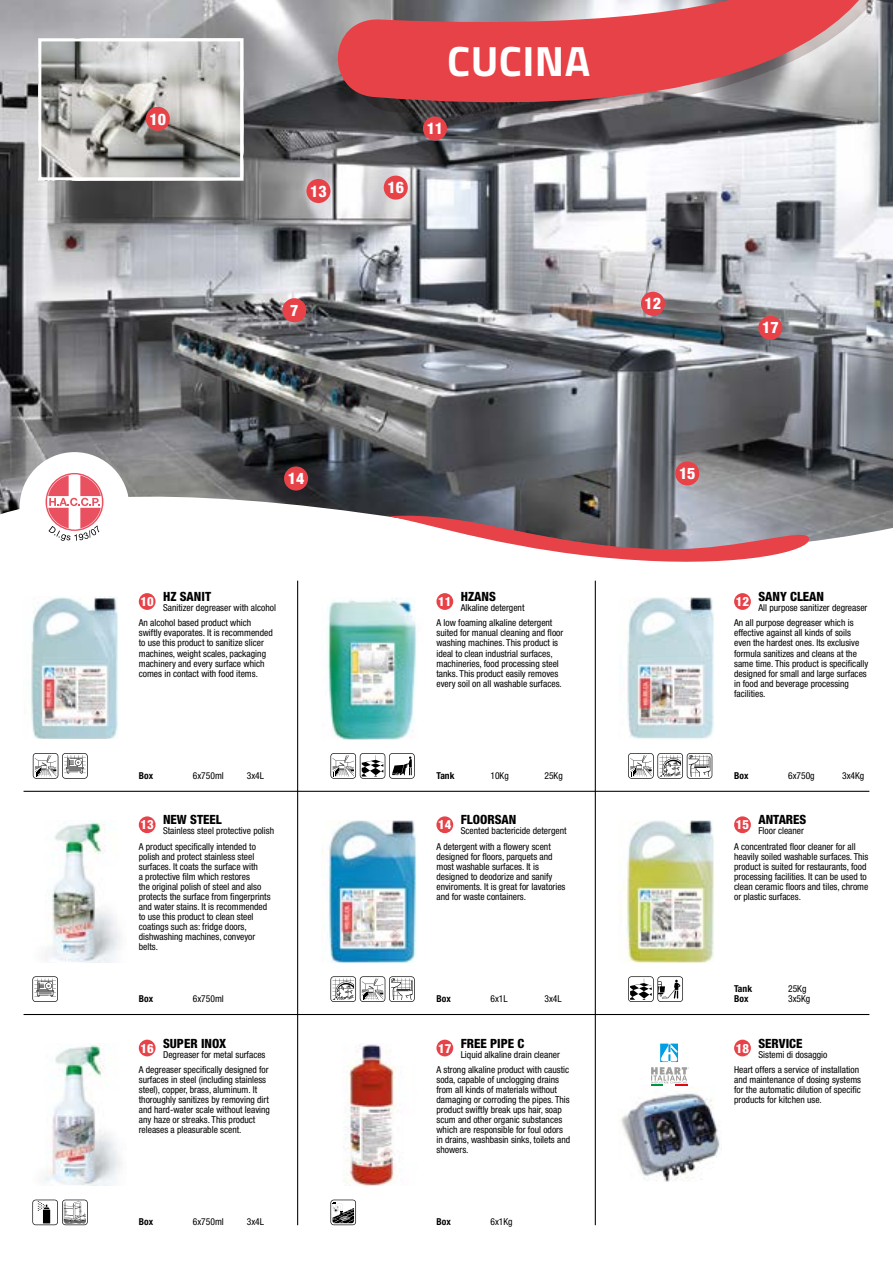
<style>
.page{position:relative;width:893px;height:1263px;background:#fff}
.page>*{position:absolute;margin:0;border:0;box-sizing:border-box;transform-origin:0 0}
.t1{font:700 42.45px "Titillium";letter-spacing:.01em;color:#fff}
.t2{font:800 condensed 15.9px "Helvetica Neue LT Std";color:#fff}
.t3{font:800 condensed 12.75px "Helvetica Neue LT Std";color:#000}
.t4{font:800 condensed 12.75px "Helvetica Neue LT Std";color:#fff}
.t5{font:condensed 9.6px/10.1px "Helvetica Neue LT Std";color:#000}
.t6{font:700 condensed 9.6px "Helvetica Neue LT Std";color:#000}
</style>
<div class="page">
<img style="left:0;top:0;width:893px;height:542px">
<svg style="left:324px;top:0;width:569px;height:141px;background:#b1656a"></svg>
<svg style="left:389px;top:510px;width:420px;height:52px"></svg>
<hr style="left:24px;top:1014px;width:845px;height:1px;background:#000">
<hr style="left:297px;top:581px;width:1px;height:644px;background:#000">
<hr style="left:595px;top:581px;width:1px;height:644px;background:#000">
<hr style="left:24px;top:791px;width:845px;height:1px;background:#000">
<div style="left:284px;top:466px;width:24px;height:24px;background:#e84249;border-radius:50%"></div>
<div style="left:675px;top:461px;width:24px;height:24px;background:#e84249;border-radius:50%"></div>
<div style="left:641px;top:292px;width:24px;height:24px;background:#e84249;border-radius:50%"></div>
<div style="left:758px;top:316px;width:24px;height:24px;background:#e84249;border-radius:50%"></div>
<div style="left:306px;top:179px;width:24px;height:24px;background:#e84249;border-radius:50%"></div>
<img style="left:42px;top:42px;width:197px;height:134px">
<div style="left:38px;top:38px;width:205px;height:142px;border:3px solid #fff"></div>
<div style="left:384px;top:176px;width:24px;height:24px;background:#e84249;border-radius:50%"></div>
<div style="left:423px;top:116px;width:24px;height:24px;background:#e84249;border-radius:50%"></div>
<div style="left:282px;top:298px;width:24px;height:24px;background:#e84249;border-radius:50%"></div>
<div style="left:436px;top:1040px;width:17px;height:16px;background:#e84249;border-radius:50%"></div>
<img style="left:44px;top:1043px;width:77px;height:143px">
<div style="left:139px;top:1040px;width:17px;height:16px;background:#e84249;border-radius:50%"></div>
<div style="left:734px;top:816px;width:17px;height:17px;background:#e84249;border-radius:50%"></div>
<img style="left:624px;top:820px;width:90px;height:142px">
<div style="left:139px;top:816px;width:17px;height:17px;background:#e84249;border-radius:50%"></div>
<div style="left:436px;top:816px;width:17px;height:17px;background:#e84249;border-radius:50%"></div>
<div style="left:139px;top:593px;width:17px;height:17px;background:#e84249;border-radius:50%"></div>
<div style="left:436px;top:593px;width:17px;height:17px;background:#e84249;border-radius:50%"></div>
<div style="left:734px;top:593px;width:17px;height:17px;background:#e84249;border-radius:50%"></div>
<img style="left:322px;top:820px;width:95px;height:142px">
<img style="left:45px;top:820px;width:75px;height:142px">
<img style="left:620px;top:597px;width:94px;height:142px">
<img style="left:327px;top:598px;width:90px;height:141px">
<img style="left:31px;top:596px;width:87px;height:142px">
<svg style="left:330px;top:753px;width:85px;height:26px"></svg>
<svg style="left:32px;top:976px;width:26px;height:26px"></svg>
<svg style="left:33px;top:753px;width:55px;height:26px"></svg>
<svg style="left:330px;top:976px;width:85px;height:26px"></svg>
<svg style="left:628px;top:753px;width:84px;height:26px"></svg>
<svg style="left:628px;top:976px;width:55px;height:26px"></svg>
<img style="left:621px;top:1093px;width:99px;height:89px">
<svg style="left:651px;top:1043px;width:38px;height:43px"></svg>
<div style="left:734px;top:1040px;width:17px;height:16px;background:#e84249;border-radius:50%"></div>
<img style="left:343px;top:1044px;width:53px;height:142px">
<svg style="left:330px;top:1199px;width:26px;height:26px"></svg>
<svg style="left:32px;top:1199px;width:56px;height:26px"></svg>
<div style="left:146px;top:107px;width:24px;height:24px;background:#e84249;border-radius:50%"></div>
<div style="left:20px;top:452px;width:109px;height:110px;background:#fff;border-radius:50%"></div>
<svg style="left:47px;top:474px;width:55px;height:67px"></svg>
<h2 class="t2" style="left:150px;top:109px;width:18px">10</h2>
<h2 class="t2" style="left:310px;top:181px;width:18px">13</h2>
<h2 class="t2" style="left:387px;top:178px;width:18px">16</h2>
<h1 class="t1" style="left:447px;top:29px;width:145px">CUCINA</h1>
<h2 class="t2" style="left:427px;top:119px;width:18px">11</h2>
<h2 class="t2" style="left:290px;top:300px;width:10px">7</h2>
<h2 class="t2" style="left:645px;top:294px;width:18px">12</h2>
<h2 class="t2" style="left:762px;top:318px;width:18px">17</h2>
<h2 class="t2" style="left:288px;top:469px;width:18px">14</h2>
<h2 class="t2" style="left:679px;top:464px;width:18px">15</h2>
<h3 class="t3" style="left:163px;top:589px;width:50px">HZ SANIT</h3>
<p class="t5" style="left:163px;top:603px;width:114px">Sanitizer degreaser with alcohol</p>
<h3 class="t3" style="left:461px;top:589px;width:37px">HZANS</h3>
<p class="t5" style="left:461px;top:603px;width:65px">Alkaline detergent</p>
<h3 class="t4" style="left:141px;top:594px;width:15px">10</h3>
<h3 class="t4" style="left:438px;top:594px;width:15px">11</h3>
<h3 class="t4" style="left:736px;top:594px;width:15px">12</h3>
<h3 class="t3" style="left:758px;top:589px;width:67px">SANY CLEAN</h3>
<p class="t5" style="left:758px;top:603px;width:110px">All purpose sanitizer degreaser</p>
<p class="t5" style="left:139px;top:618px;width:135px">An alcohol based product which swiftly evaporates. It is recommended to use this product to sanitize slicer machines, weight scales, packaging machinery and every surface which comes in contact with food items.</p>
<p class="t6" style="left:139px;top:769px;width:16px">Box</p>
<p class="t5" style="left:193px;top:770px;width:33px">6x750ml</p>
<p class="t5" style="left:247px;top:770px;width:19px">3x4L</p>
<p class="t5" style="left:436px;top:618px;width:128px">A low foaming alkaline detergent suited for manual cleaning and floor washing machines. This product is ideal to clean industrial surfaces, machineries, food processing steel tanks. This product easily removes every soil on all washable surfaces.</p>
<p class="t5" style="left:734px;top:618px;width:136px">An all purpose degreaser which is effective against all kinds of soils even the hardest ones. Its exclusive formula sanitizes and cleans at the same time. This product is specifically designed for small and large surfaces in food and beverage processing facilities.</p>
<p class="t6" style="left:436px;top:769px;width:20px">Tank</p>
<p class="t5" style="left:490px;top:770px;width:20px">10Kg</p>
<p class="t5" style="left:544px;top:770px;width:20px">25Kg</p>
<p class="t6" style="left:734px;top:769px;width:16px">Box</p>
<p class="t5" style="left:788px;top:770px;width:28px">6x750g</p>
<p class="t5" style="left:842px;top:770px;width:24px">3x4Kg</p>
<h3 class="t3" style="left:163px;top:812px;width:60px">NEW STEEL</h3>
<p class="t5" style="left:163px;top:826px;width:113px">Stainless steel protective polish</p>
<h3 class="t3" style="left:461px;top:812px;width:57px">FLOORSAN</h3>
<p class="t5" style="left:461px;top:826px;width:107px">Scented bactericide detergent</p>
<h3 class="t4" style="left:141px;top:817px;width:15px">13</h3>
<h3 class="t4" style="left:438px;top:817px;width:15px">14</h3>
<h3 class="t4" style="left:736px;top:817px;width:15px">15</h3>
<h3 class="t3" style="left:758px;top:812px;width:50px">ANTARES</h3>
<p class="t5" style="left:758px;top:826px;width:47px">Floor cleaner</p>
<p class="t5" style="left:139px;top:841px;width:133px">A product specifically intended to polish and protect stainless steel surfaces. It coats the surface with<br>a protective film which restores<br>the original polish of steel and also protects the surface from fingerprints and water stains. It is recommended to use this product to clean steel coatings such as: fridge doors, dishwashing machines, conveyor belts.</p>
<p class="t5" style="left:436px;top:841px;width:131px">A detergent with a flowery scent designed for floors, parquets and most washable surfaces. It is designed to deodorize and sanify enviroments. It is great for lavatories and for waste containers.</p>
<p class="t5" style="left:734px;top:841px;width:136px">A concentrated floor cleaner for all heavily soiled washable surfaces. This product is suited for restaurants, food processing facilities. It can be used to clean ceramic floors and tiles, chrome or plastic surfaces.</p>
<p class="t6" style="left:139px;top:993px;width:16px">Box</p>
<p class="t5" style="left:193px;top:993px;width:33px">6x750ml</p>
<p class="t6" style="left:734px;top:983px;width:20px">Tank</p>
<p class="t5" style="left:788px;top:983px;width:20px">25Kg</p>
<p class="t6" style="left:436px;top:993px;width:16px">Box</p>
<p class="t5" style="left:490px;top:993px;width:19px">6x1L</p>
<p class="t5" style="left:544px;top:993px;width:19px">3x4L</p>
<p class="t6" style="left:734px;top:993px;width:16px">Box</p>
<p class="t5" style="left:788px;top:993px;width:24px">3x5Kg</p>
<h3 class="t3" style="left:163px;top:1035px;width:65px">SUPER INOX</h3>
<p class="t5" style="left:163px;top:1049px;width:104px">Degreaser for metal surfaces</p>
<h3 class="t4" style="left:141px;top:1040px;width:15px">16</h3>
<p class="t5" style="left:139px;top:1064px;width:133px">A degreaser specifically designed for surfaces in steel (including stainless steel), copper, brass, aluminum. It thoroughly sanitizes by removing dirt and hard-water scale without leaving any haze or streaks. This product releases a pleasurable scent.</p>
<h3 class="t4" style="left:438px;top:1040px;width:15px">17</h3>
<h3 class="t3" style="left:461px;top:1035px;width:65px">FREE PIPE C</h3>
<p class="t5" style="left:461px;top:1049px;width:101px">Liquid alkaline drain cleaner</p>
<p class="t5" style="left:436px;top:1064px;width:135px">A strong alkaline product with caustic soda, capable of unclogging drains from all kinds of materials without damaging or corroding the pipes. This product swiftly break ups hair, soap scum and other organic substances which are responsible for foul odors in drains, washbasin sinks, toilets and showers.</p>
<h3 class="t3" style="left:758px;top:1035px;width:46px">SERVICE</h3>
<p class="t5" style="left:734px;top:1046px;width:126px;line-height:15.1px;text-indent:24px">Sistemi di dosaggio<br>Heart offers a service of installation</p>
<p class="t5" style="left:734px;top:1074px;width:129px;text-align:justify">and maintenance of dosing systems for the automatic dilution of specific products for kitchen use.</p>
<h3 class="t4" style="left:736px;top:1040px;width:15px">18</h3>
<p class="t6" style="left:139px;top:1216px;width:16px">Box</p>
<p class="t5" style="left:193px;top:1217px;width:33px">6x750ml</p>
<p class="t5" style="left:247px;top:1217px;width:19px">3x4L</p>
<p class="t6" style="left:436px;top:1216px;width:16px">Box</p>
<p class="t5" style="left:490px;top:1217px;width:24px">6x1Kg</p>
</div>
